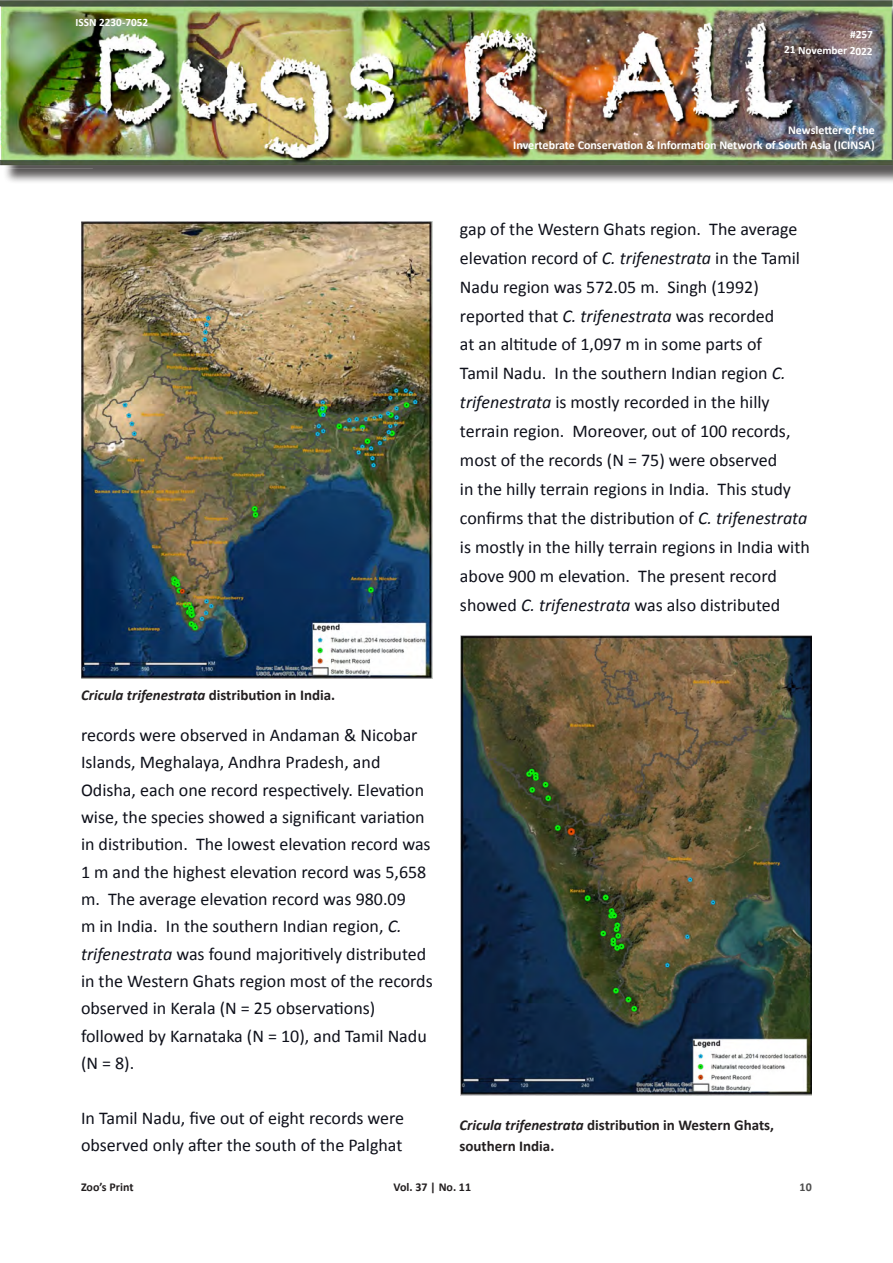
<style>
.page{position:relative;width:893px;height:1263px;background:#fff}
.page>*{position:absolute;margin:0;border:0;box-sizing:border-box;transform-origin:0 0}
.Normal__Web{font:18px/27.3px "Calibri";color:#0e101a}
.t1{font:700 15px/20.5px "Calibri";color:#231f20}
.t2{font:italic 700 15px "Calibri";color:#231f20}
.t3{font:700 12px/14.4px "Calibri";color:#fff;text-align:right}
.t4{font:700 12px "Calibri";color:#231f20}
.t5{font:700 12px "Calibri";color:#4d4d4d}
.t6{font:700 11.25px/16.5px "Calibri";color:#fff;text-align:right}
.s1{font-style:italic}
.s2{font-style:normal}
</style>
<div class="page">
<div style="left:3px;top:2px;width:890px;height:182px;background:#231f20;opacity:.75"></div>
<img style="left:0;top:0;width:893px;height:168px">
<img style="left:460px;top:635px;width:352px;height:460px">
<img style="left:81px;top:221px;width:352px;height:457px">
<p class="t6" style="left:76px;top:14px;width:74px">ISSN 2230-7052</p>
<p class="t6" style="left:785px;top:25px;width:90px;rotate:1deg">#257<br>21 November 2022</p>
<p class="t3" style="left:513px;top:123px;width:363px">Newsletter of the<br>Invertebrate Conservation &amp; Information Network of South Asia (ICINSA)</p>
<p class="Normal__Web" style="left:460px;top:214px;width:351px;line-height:29px">gap of the Western Ghats region. The average elevation record of <span class="s1">C. trifenestrata</span> in the Tamil Nadu region was 572.05 m. Singh (1992) reported that <span class="s1">C. trifenestrata</span> was recorded<br>at an altitude of 1,097 m in some parts of<br>Tamil Nadu. In the southern Indian region <span class="s1">C. trifenestrata</span> is mostly recorded in the hilly terrain region. Moreover, out of 100 records, most of the records (N = 75) were observed<br>in the hilly terrain regions in India. This study confirms that the distribution of <span class="s1">C. trifenestrata </span>is mostly in the hilly terrain regions in India with above 900 m elevation. The present record showed <span class="s1">C. trifenestrata</span> was also distributed</p>
<p class="t2" style="left:81px;top:685px;width:256px">Cricula trifenestrata <span class="s2">distribution in India.</span></p>
<p class="Normal__Web" style="left:81px;top:721px;width:353px">records were observed in Andaman &amp; Nicobar Islands, Meghalaya, Andhra Pradesh, and Odisha, each one record respectively. Elevation wise, the species showed a significant variation in distribution. The lowest elevation record was 1 m and the highest elevation record was 5,658 m. The average elevation record was 980.09<br>m in India. In the southern Indian region, <span class="s1">C. trifenestrata</span> was found majoritively distributed in the Western Ghats region most of the records observed in Kerala (N = 25 observations) followed by Karnataka (N = 10), and Tamil Nadu (N = 8).</p>
<p class="Normal__Web" style="left:81px;top:1104px;width:325px">In Tamil Nadu, five out of eight records were observed only after the south of the Palghat</p>
<p class="t1" style="left:459px;top:1115px;width:316px"><span class="s1">Cricula trifenestrata</span> distribution in Western Ghats, southern India.</p>
<p class="t4" style="left:81px;top:1179px;width:54px">Zoo’s Print</p>
<p class="t4" style="left:394px;top:1179px;width:79px">Vol. 37 | No. 11</p>
<p class="t5" style="left:800px;top:1179px;width:14px">10</p>
</div>
